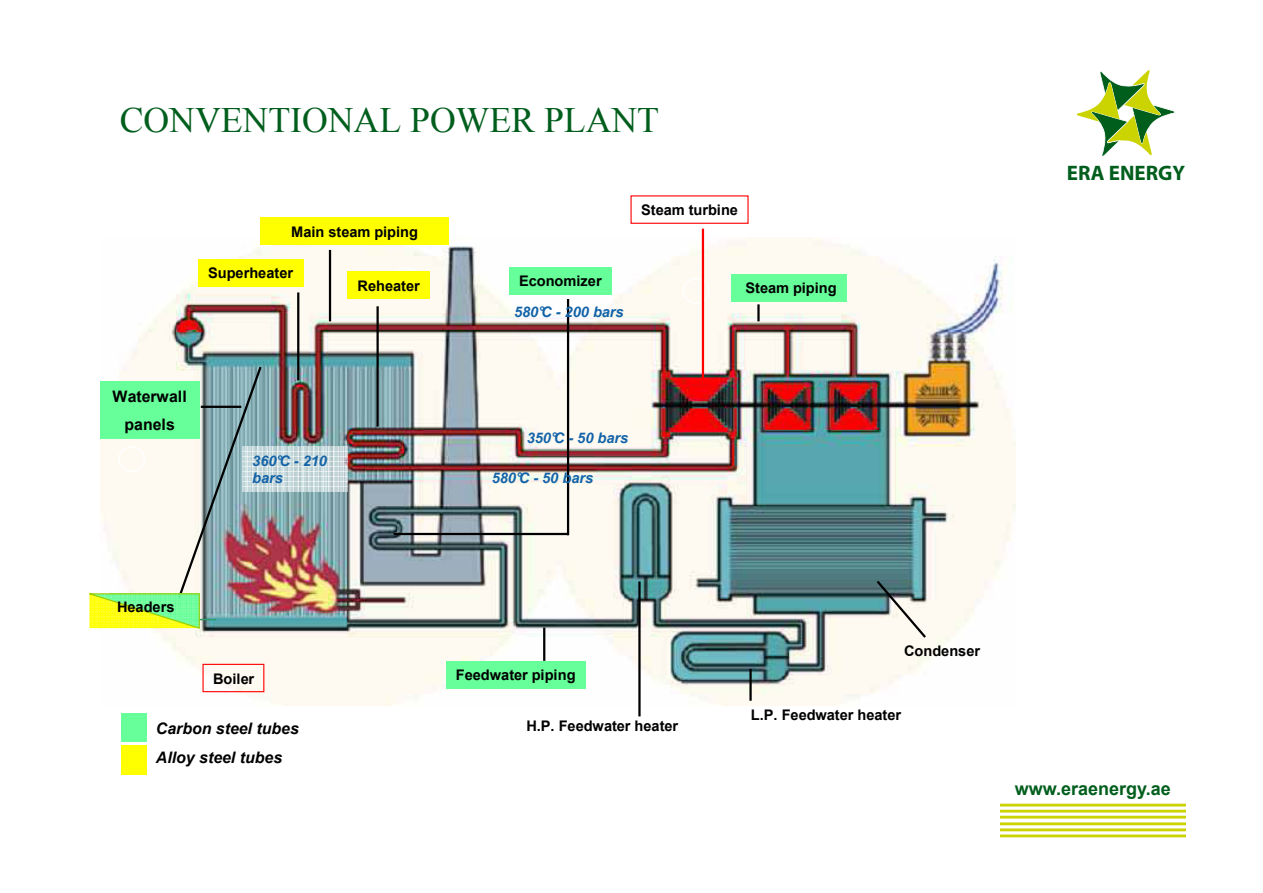
<style>
.page{position:relative;width:1263px;height:893px;background:#fff}
.page>*{position:absolute;margin:0;border:0;box-sizing:border-box;transform-origin:0 0}
.t1{font:35.7px "Times New Roman";color:#005e1d}
.t2{font:700 21px "Myriad";color:#005e1d}
.t3{font:700 18px "Arial";color:#005e1d}
.t4{font:italic 700 15.9px/29.1px "Arial";color:#000}
.t5{font:700 15.9px/28.7px "Arial";color:#000;text-align:center}
.t6{font:700 14.55px "Arial";color:#000}
.t7{font:italic 700 14.55px/17.4px "Arial";color:#1363a8}
</style>
<div class="page">
<img style="left:130px;top:237px;width:886px;height:468px">
<hr style="left:297px;top:292px;width:2px;height:88px;background:#000">
<hr style="left:377px;top:306px;width:2px;height:120px;background:#000">
<hr style="left:329px;top:250px;width:2px;height:71px;background:#000">
<hr style="left:567px;top:299px;width:2px;height:236px;background:#000">
<div style="left:393px;top:267px;width:27px;height:26px;border:2px solid #fff;border-radius:50%"></div>
<hr style="left:543px;top:627px;width:2px;height:34px;background:#000">
<div style="left:683px;top:278px;width:27px;height:26px;border:2px solid #fff;border-radius:50%"></div>
<hr style="left:757px;top:304px;width:3px;height:17px;background:#000">
<svg style="left:874px;top:578px;width:54px;height:62px"></svg>
<hr style="left:394px;top:533px;width:174px;height:2px;background:#000">
<hr style="left:638px;top:581px;width:3px;height:135px;background:#000">
<hr style="left:749px;top:668px;width:3px;height:32px;background:#000">
<div style="left:446px;top:661px;width:140px;height:27px;background:#6f9"></div>
<div style="left:603px;top:667px;width:26px;height:26px;border:2px solid #fff;border-radius:50%"></div>
<div style="left:198px;top:259px;width:105px;height:28px;background:#ff0"></div>
<div style="left:261px;top:217px;width:188px;height:28px;background:#ff0"></div>
<div style="left:348px;top:272px;width:82px;height:27px;background:#ff0"></div>
<div style="left:731px;top:274px;width:116px;height:28px;background:#6f9"></div>
<div style="left:631px;top:195px;width:118px;height:29px;border:1px solid #f00"></div>
<hr style="left:702px;top:229px;width:2px;height:151px;background:#f00">
<div style="left:509px;top:267px;width:103px;height:28px;background:#6f9"></div>
<div style="left:121px;top:713px;width:25px;height:28px;background:#6f9"></div>
<div style="left:121px;top:745px;width:25px;height:29px;background:#ff0"></div>
<img style="left:89px;top:364px;width:258px;height:265px">
<div style="left:202px;top:663px;width:62px;height:29px;border:1px solid #f00"></div>
<div style="left:1000px;top:804px;width:186px;height:2px;border:2px solid #cbd300"></div>
<div style="left:1000px;top:810px;width:186px;height:2px;border:2px solid #cbd300"></div>
<div style="left:1000px;top:816px;width:186px;height:2px;border:2px solid #cbd300"></div>
<div style="left:1000px;top:823px;width:186px;height:2px;border:2px solid #cbd300"></div>
<div style="left:1000px;top:829px;width:186px;height:2px;border:2px solid #cbd300"></div>
<div style="left:1000px;top:835px;width:186px;height:2px;border:2px solid #cbd300"></div>
<svg style="left:1076px;top:70px;width:99px;height:87px"></svg>
<h1 class="t1" style="left:120px;top:96px;width:541px">CONVENTIONAL POWER PLANT</h1>
<p class="t6" style="left:291px;top:222px;width:128px">Main steam piping</p>
<p class="t6" style="left:641px;top:201px;width:98px">Steam turbine</p>
<p class="t6" style="left:208px;top:263px;width:87px">Superheater</p>
<p class="t5" style="left:113px;top:382px;width:76px">Waterwall panels</p>
<p class="t7" style="left:252px;top:452px;width:76px">360°C - 210 bars</p>
<p class="t6" style="left:519px;top:271px;width:84px">Economizer</p>
<p class="t6" style="left:358px;top:276px;width:64px">Reheater</p>
<p class="t6" style="left:746px;top:278px;width:93px">Steam piping</p>
<p class="t7" style="left:514px;top:303px;width:111px">580°C - 200 bars</p>
<p class="t7" style="left:527px;top:429px;width:103px">350°C - 50 bars</p>
<p class="t7" style="left:492px;top:470px;width:103px">580°C - 50 bars</p>
<h2 class="t2" style="left:1067px;top:162px;width:120px">ERA ENERGY</h2>
<p class="t6" style="left:117px;top:597px;width:59px">Headers</p>
<p class="t6" style="left:213px;top:669px;width:43px">Boiler</p>
<p class="t6" style="left:456px;top:665px;width:121px">Feedwater piping</p>
<p class="t4" style="left:156px;top:714px;width:144px">Carbon steel tubes<br>Alloy steel tubes</p>
<p class="t6" style="left:526px;top:715px;width:153px">H.P. Feedwater heater</p>
<p class="t6" style="left:904px;top:641px;width:78px">Condenser</p>
<p class="t6" style="left:751px;top:704px;width:152px">L.P. Feedwater heater</p>
<p class="t3" style="left:1015px;top:776px;width:158px">www.eraenergy.ae</p>
</div>
